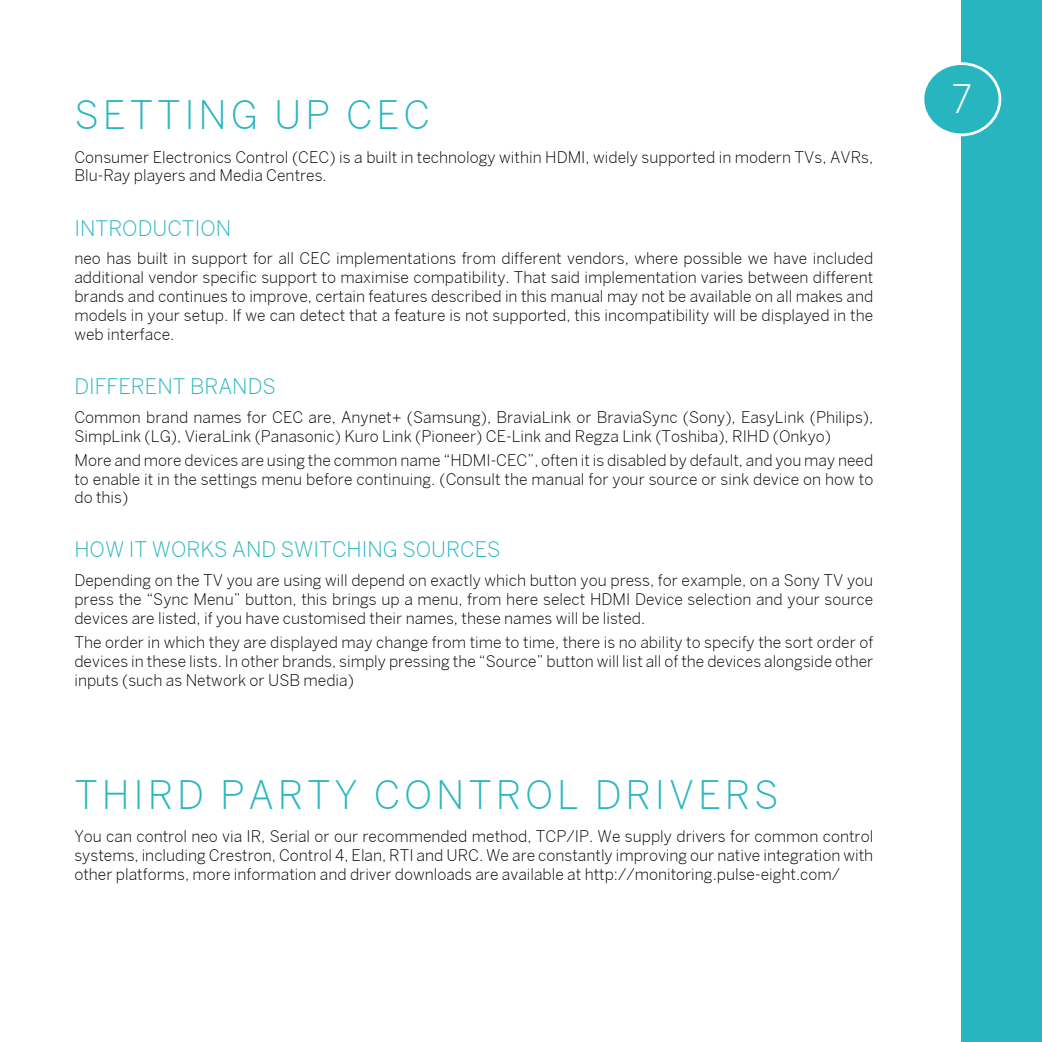
<style>
.page{position:relative;width:1042px;height:1042px;background:#fff}
.page>*{position:absolute;margin:0;border:0;box-sizing:border-box;transform-origin:0 0}
.t1{font:300 38.5px "Benton Sans";letter-spacing:.1em;color:#27b6c0}
.t2{font:300 38.5px "Benton Sans";color:#fff}
.t3{font:300 21px "Benton Sans";color:#27b6c0}
.t4{font:300 15.75px/18.9px "Benton Sans";color:#000;text-align:justify}
</style>
<div class="page">
<div style="left:961px;top:0;width:81px;height:1042px;background:#27b6c0"></div>
<div style="left:923px;top:64px;width:77px;height:71px;background:#27b6c0;border-radius:50%"></div>
<div style="left:921px;top:62px;width:80px;height:74px;border:3px solid #fff;border-radius:50%"></div>
<h1 class="t1" style="left:74px;top:92px;width:357px">SETTING UP CEC</h1>
<p class="t4" style="left:74px;top:147px;width:800px">Consumer Electronics Control (CEC) is a built in technology within HDMI, widely supported in modern TVs, AVRs,<br>Blu-Ray players and Media Centres.</p>
<h2 class="t3" style="left:74px;top:216px;width:158px">INTRODUCTION</h2>
<p class="t4" style="left:74px;top:249px;width:800px">neo has built in support for all CEC implementations from different vendors, where possible we have included additional vendor specific support to maximise compatibility. That said implementation varies between different brands and continues to improve, certain features described in this manual may not be available on all makes and models in your setup. If we can detect that a feature is not supported, this incompatibility will be displayed in the web interface.</p>
<h2 class="t3" style="left:74px;top:374px;width:203px">DIFFERENT BRANDS</h2>
<p class="t4" style="left:74px;top:407px;width:800px">Common brand names for CEC are, Anynet+ (Samsung), BraviaLink or BraviaSync (Sony), EasyLink (Philips),<br>SimpLink (LG), VieraLink (Panasonic) Kuro Link (Pioneer) CE-Link and Regza Link (Toshiba), RIHD (Onkyo)</p>
<p class="t4" style="left:74px;top:450px;width:800px">More and more devices are using the common name “HDMI-CEC”, often it is disabled by default, and you may need to enable it in the settings menu before continuing. (Consult the manual for your source or sink device on how to do this)</p>
<h2 class="t3" style="left:74px;top:537px;width:428px">HOW IT WORKS AND SWITCHING SOURCES</h2>
<p class="t4" style="left:74px;top:571px;width:800px">Depending on the TV you are using will depend on exactly which button you press, for example, on a Sony TV you press the “Sync Menu” button, this brings up a menu, from here select HDMI Device selection and your source devices are listed, if you have customised their names, these names will be listed.</p>
<p class="t4" style="left:74px;top:632px;width:800px">The order in which they are displayed may change from time to time, there is no ability to specify the sort order of devices in these lists. In other brands, simply pressing the “Source” button will list all of the devices alongside other inputs (such as Network or USB media)</p>
<h1 class="t1" style="left:74px;top:772px;width:706px">THIRD PARTY CONTROL DRIVERS</h1>
<p class="t4" style="left:74px;top:827px;width:800px">You can control neo via IR, Serial or our recommended method, TCP/IP. We supply drivers for common control systems, including Crestron, Control 4, Elan, RTI and URC. We are constantly improving our native integration with other platforms, more information and driver downloads are available at http://monitoring.pulse-eight.com/</p>
<h1 class="t2" style="left:951px;top:77px;width:23px">7</h1>
</div>
